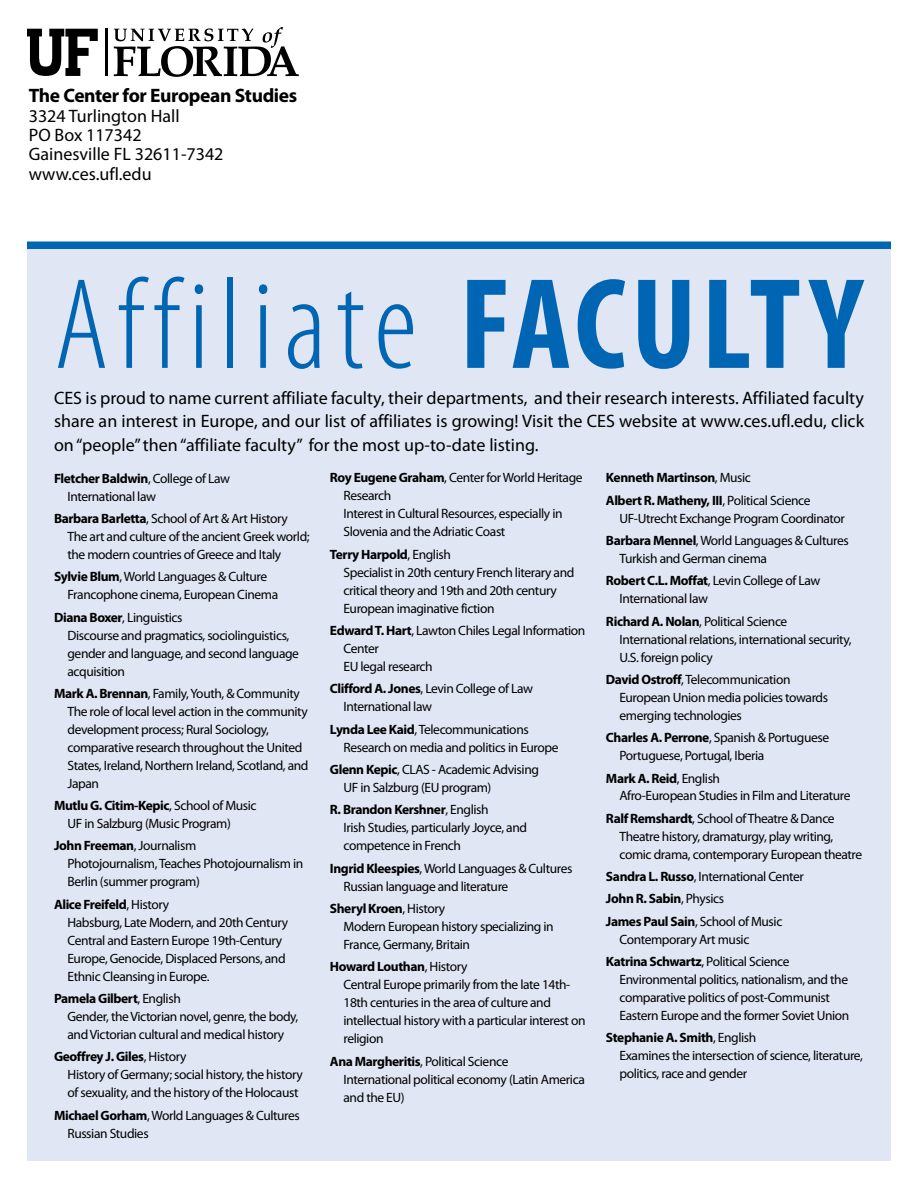
<style>
.page{position:relative;width:918px;height:1188px;background:#fff}
.page>*{position:absolute;margin:0;border:0;box-sizing:border-box;transform-origin:0 0}
.t1{font:300 condensed 130.5px "Myriad Pro";letter-spacing:.08em;color:#0066b3}
.t2{font:700 condensed 130.5px "Myriad Pro";color:#0066b3}
.t3{font:700 19.5px "Myriad Pro";letter-spacing:-.02em;color:#000}
.t4{font:18px/19.5px "Myriad Pro";color:#000}
.t5{font:13.5px/18px "Myriad Pro";letter-spacing:-.03em;color:#000}
.t6{font:700 13.5px/22.4px "Myriad Pro";letter-spacing:-.03em;color:#000}
.s1{font-weight:700}
.s2{font-weight:400}
</style>
<div class="page">
<div style="left:27px;top:244px;width:864px;height:917px;background:#e0e6f4"></div>
<div style="left:27px;top:242px;width:864px;height:7px;background:#0066b3"></div>
<svg style="left:27px;top:29px;width:71px;height:47px"></svg>
<hr style="left:105px;top:29px;width:2px;height:47px;background:#000">
<svg style="left:114px;top:27px;width:185px;height:50px"></svg>
<h2 class="t3" style="left:29px;top:85px;width:270px">The Center for European Studies</h2>
<h3 class="t4" style="left:29px;top:106px;width:196px">3324 Turlington Hall<br>PO Box 117342<br>Gainesville FL 32611-7342 www.ces.ufl.edu</h3>
<h1 class="t1" style="left:54px;top:248px;width:516px">Affiliate <span class="s1">FACULT</span></h1>
<h1 class="t2" style="left:810px;top:243px;width:54px">Y</h1>
<p class="t4" style="left:54px;top:386px;width:812px;line-height:24px;text-align:justify">CES is proud to name current affiliate faculty, their departments, and their research interests. Affiliated faculty share an interest in Europe, and our list of affiliates is growing! Visit the CES website at www.ces.ufl.edu, click on “people” then “affiliate faculty” for the most up-to-date listing.</p>
<p class="t5" style="left:68px;top:469px;width:164px;text-indent:-14px"><span class="s1">Fletcher Baldwin</span>, College of Law<br>International law</p>
<p class="t5" style="left:68px;top:510px;width:244px;text-indent:-14px"><span class="s1">Barbara Barletta</span>, School of Art &amp; Art History<br>The art and culture of the ancient Greek world; the modern countries of Greece and Italy</p>
<p class="t5" style="left:68px;top:568px;width:212px;text-indent:-14px"><span class="s1">Sylvie Blum</span>, World Languages &amp; Culture<br>Francophone cinema, European Cinema</p>
<p class="t5" style="left:68px;top:608px;width:233px;text-indent:-14px"><span class="s1">Diana Boxer</span>, Linguistics<br>Discourse and pragmatics, sociolinguistics, gender and language, and second language acquisition</p>
<p class="t5" style="left:68px;top:685px;width:243px;text-indent:-14px"><span class="s1">Mark A. Brennan</span>, Family, Youth, &amp; Community The role of local level action in the community development process; Rural Sociology, comparative research throughout the United States, Ireland, Northern Ireland, Scotland, and Japan</p>
<p class="t5" style="left:68px;top:797px;width:191px;text-indent:-14px"><span class="s1">Mutlu G. Citim-Kepic</span>, School of Music<br>UF in Salzburg (Music Program)</p>
<p class="t5" style="left:68px;top:837px;width:237px;text-indent:-14px"><span class="s1">John Freeman</span>, Journalism<br>Photojournalism, Teaches Photojournalism in<br>Berlin (summer program)</p>
<p class="t5" style="left:68px;top:896px;width:222px;text-indent:-14px"><span class="s1">Alice Freifeld</span>, History<br>Habsburg, Late Modern, and 20th Century Central and Eastern Europe 19th-Century Europe, Genocide, Displaced Persons, and Ethnic Cleansing in Europe.</p>
<p class="t5" style="left:68px;top:990px;width:232px;text-indent:-14px"><span class="s1">Pamela Gilbert</span>, English<br>Gender, the Victorian novel, genre, the body, and Victorian cultural and medical history</p>
<p class="t5" style="left:68px;top:1048px;width:237px;text-indent:-14px"><span class="s1">Geoffrey J. Giles</span>, History<br>History of Germany; social history, the history of sexuality, and the history of the Holocaust</p>
<p class="t5" style="left:68px;top:1106px;width:234px;text-indent:-14px"><span class="s1">Michael Gorham</span>, World Languages &amp; Cultures<br>Russian Studies</p>
<p class="t5" style="left:343px;top:469px;width:241px;text-indent:-14px"><span class="s1">Roy Eugene Graham</span>, Center for World Heritage Research<br>Interest in Cultural Resources, especially in Slovenia and the Adriatic Coast</p>
<p class="t5" style="left:343px;top:546px;width:232px;text-indent:-14px"><span class="s1">Terry Harpold</span>, English<br>Specialist in 20th century French literary and critical theory and 19th and 20th century European imaginative fiction</p>
<p class="t5" style="left:343px;top:622px;width:243px;text-indent:-14px"><span class="s1">Edward T. Hart</span>, Lawton Chiles Legal Information<br>Center<br>EU legal research</p>
<p class="t5" style="left:343px;top:680px;width:191px;text-indent:-14px"><span class="s1">Clifford A. Jones</span>, Levin College of Law<br>International law</p>
<p class="t5" style="left:343px;top:720px;width:216px;text-indent:-14px"><span class="s1">Lynda Lee Kaid</span>, Telecommunications<br>Research on media and politics in Europe</p>
<p class="t5" style="left:343px;top:761px;width:197px;text-indent:-14px"><span class="s1">Glenn Kepic</span>, CLAS - Academic Advising<br>UF in Salzburg (EU program)</p>
<p class="t5" style="left:343px;top:801px;width:185px;text-indent:-14px"><span class="s1">R. Brandon Kershner</span>, English<br>Irish Studies, particularly Joyce, and competence in French</p>
<p class="t5" style="left:343px;top:859px;width:230px;text-indent:-14px"><span class="s1">Ingrid Kleespies</span>, World Languages &amp; Cultures<br>Russian language and literature</p>
<p class="t5" style="left:343px;top:900px;width:212px;text-indent:-13px"><span class="s1">Sheryl Kroen</span>, History<br>Modern European history specializing in<br>France, Germany, Britain</p>
<p class="t5" style="left:343px;top:958px;width:244px;text-indent:-14px"><span class="s1">Howard Louthan</span>, History<br>Central Europe primarily from the late 14th-18th centuries in the area of culture and intellectual history with a particular interest on religion</p>
<p class="t5" style="left:343px;top:1052px;width:243px;text-indent:-14px"><span class="s1">Ana Margheritis</span>, Political Science<br>International political economy (Latin America and the EU)</p>
<p class="t6" style="left:606px;top:467px;width:206px">Kenneth Martinson<span class="s2">, Music<br></span>Albert R. Matheny, III<span class="s2">, Political Science</span></p>
<p class="t5" style="left:606px;top:507px;width:244px;line-height:22.4px;text-align:right">UF-Utrecht Exchange Program Coordinator<br><span class="s1">Barbara Mennel</span>, World Languages &amp; Cultures</p>
<p class="t5" style="left:606px;top:548px;width:216px;line-height:22.4px;text-indent:14px">Turkish and German cinema<br><span class="s1">Robert C.L. Moffat</span>, Levin College of Law</p>
<p class="t5" style="left:606px;top:588px;width:183px;line-height:22.4px;text-indent:14px">International law<br><span class="s1">Richard A. Nolan</span>, Political Science</p>
<p class="t5" style="left:619px;top:630px;width:234px">International relations, international security,<br>U.S. foreign policy</p>
<p class="t5" style="left:619px;top:671px;width:210px;text-indent:-14px"><span class="s1">David Ostroff</span>, Telecommunication<br>European Union media policies towards emerging technologies</p>
<p class="t5" style="left:619px;top:729px;width:211px;text-indent:-14px"><span class="s1">Charles A. Perrone</span>, Spanish &amp; Portuguese<br>Portuguese, Portugal, Iberia</p>
<p class="t5" style="left:619px;top:769px;width:233px;text-indent:-14px"><span class="s1">Mark A. Reid</span>, English<br>Afro-European Studies in Film and Literature</p>
<p class="t5" style="left:619px;top:810px;width:244px;text-indent:-14px"><span class="s1">Ralf Remshardt</span>, School of Theatre &amp; Dance<br>Theatre history, dramaturgy, play writing, comic drama, contemporary European theatre</p>
<p class="t5" style="left:606px;top:866px;width:199px;line-height:22.4px"><span class="s1">Sandra L. Russo</span>, International Center<br><span class="s1">John R. Sabin</span>, Physics<br><span class="s1">James Paul Sain</span>, School of Music</p>
<p class="t5" style="left:606px;top:928px;width:185px;line-height:22.4px;text-indent:14px">Contemporary Art music<br><span class="s1">Katrina Schwartz</span>, Political Science</p>
<p class="t5" style="left:619px;top:971px;width:231px">Environmental politics, nationalism, and the comparative politics of post-Communist<br>Eastern Europe and the former Soviet Union</p>
<p class="t5" style="left:619px;top:1029px;width:245px;text-indent:-14px"><span class="s1">Stephanie A. Smith</span>, English<br>Examines the intersection of science, literature, politics, race and gender</p>
</div>
